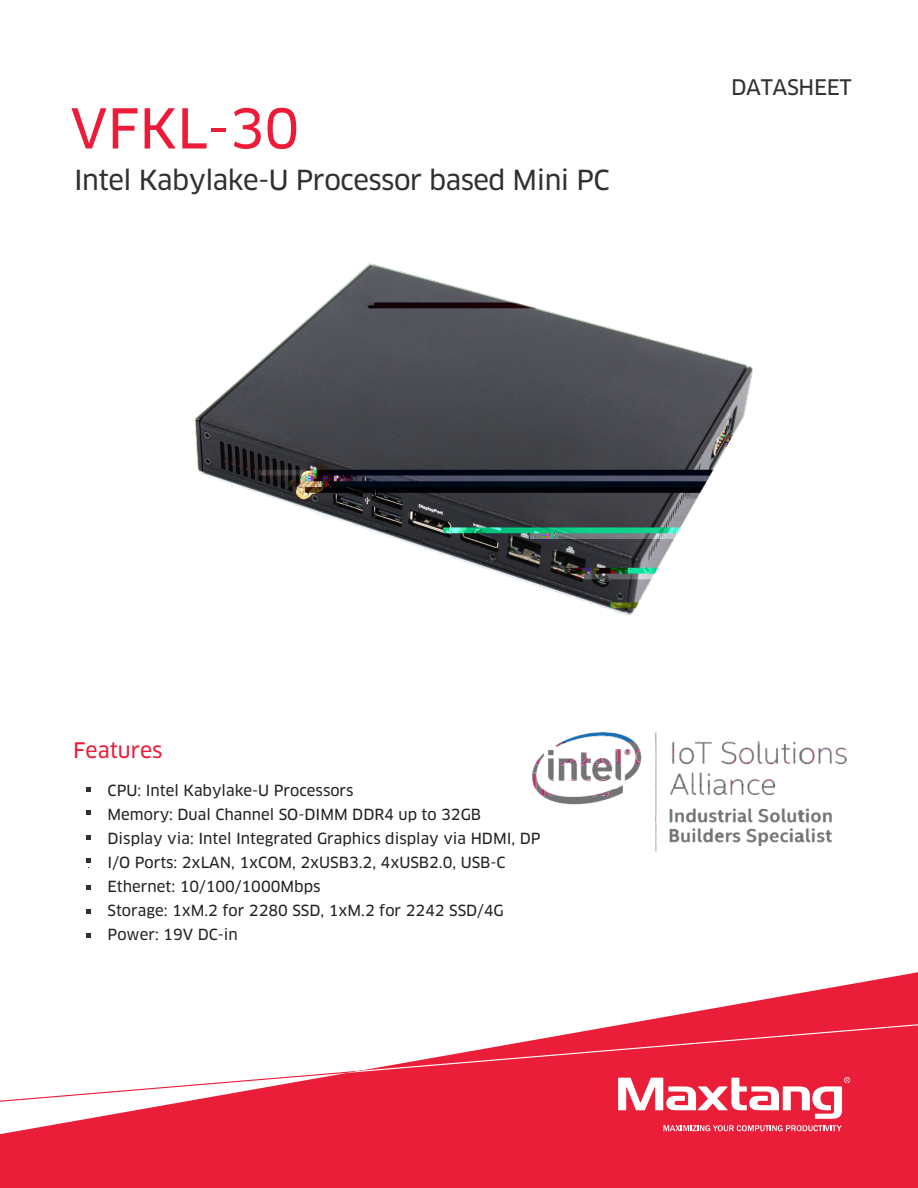
<style>
.page{position:relative;width:918px;height:1188px;background:#fff}
.page>*{position:absolute;margin:0;border:0;box-sizing:border-box;transform-origin:0 0}
.t1{font:53.7px "Clan Pro News";color:#ed1b37}
.t2{font:27px "Clan Pro News";letter-spacing:-.02em;color:#303030}
.t3{font:21px "Clan Pro News";letter-spacing:-.02em;color:#303030}
.t4{font:21px "Clan Pro News";color:#ed1b37}
.t5{font:15px/24px "Clan Pro News";color:#231f20}
</style>
<div class="page">
<img style="left:532px;top:732px;width:315px;height:120px">
<img style="left:195px;top:263px;width:558px;height:352px">
<svg style="left:0;top:972px;width:918px;height:216px;fill:#ea1e38"></svg>
<svg style="left:0;top:1024px;width:340px;height:78px"></svg>
<svg style="left:340px;top:1024px;width:578px;height:95px"></svg>
<svg style="left:663px;top:1125px;width:179px;height:6px"></svg>
<svg style="left:87px;top:859px;width:4px;height:4px"></svg>
<svg style="left:87px;top:787px;width:4px;height:5px"></svg>
<svg style="left:87px;top:909px;width:4px;height:5px"></svg>
<svg style="left:87px;top:835px;width:4px;height:4px"></svg>
<svg style="left:87px;top:886px;width:4px;height:4px"></svg>
<svg style="left:87px;top:933px;width:4px;height:5px"></svg>
<svg style="left:87px;top:811px;width:4px;height:4px"></svg>
<h1 class="t1" style="left:70px;top:97px;width:231px">VFKL-30</h1>
<h2 class="t2" style="left:74px;top:164px;width:537px">Intel Kabylake-U Processor based Mini PC</h2>
<h3 class="t3" style="left:731px;top:75px;width:122px">DATASHEET</h3>
<h3 class="t4" style="left:73px;top:738px;width:91px">Features</h3>
<p class="t5" style="left:108px;top:779px;width:435px">CPU: Intel Kabylake-U Processors<br>Memory: Dual Channel SO-DIMM DDR4 up to 32GB<br>Display via: Intel Integrated Graphics display via HDMI, DP I/O Ports: 2xLAN, 1xCOM, 2xUSB3.2, 4xUSB2.0, USB-C Ethernet: 10/100/1000Mbps<br>Storage: 1xM.2 for 2280 SSD, 1xM.2 for 2242 SSD/4G Power: 19V DC-in</p>
</div>
